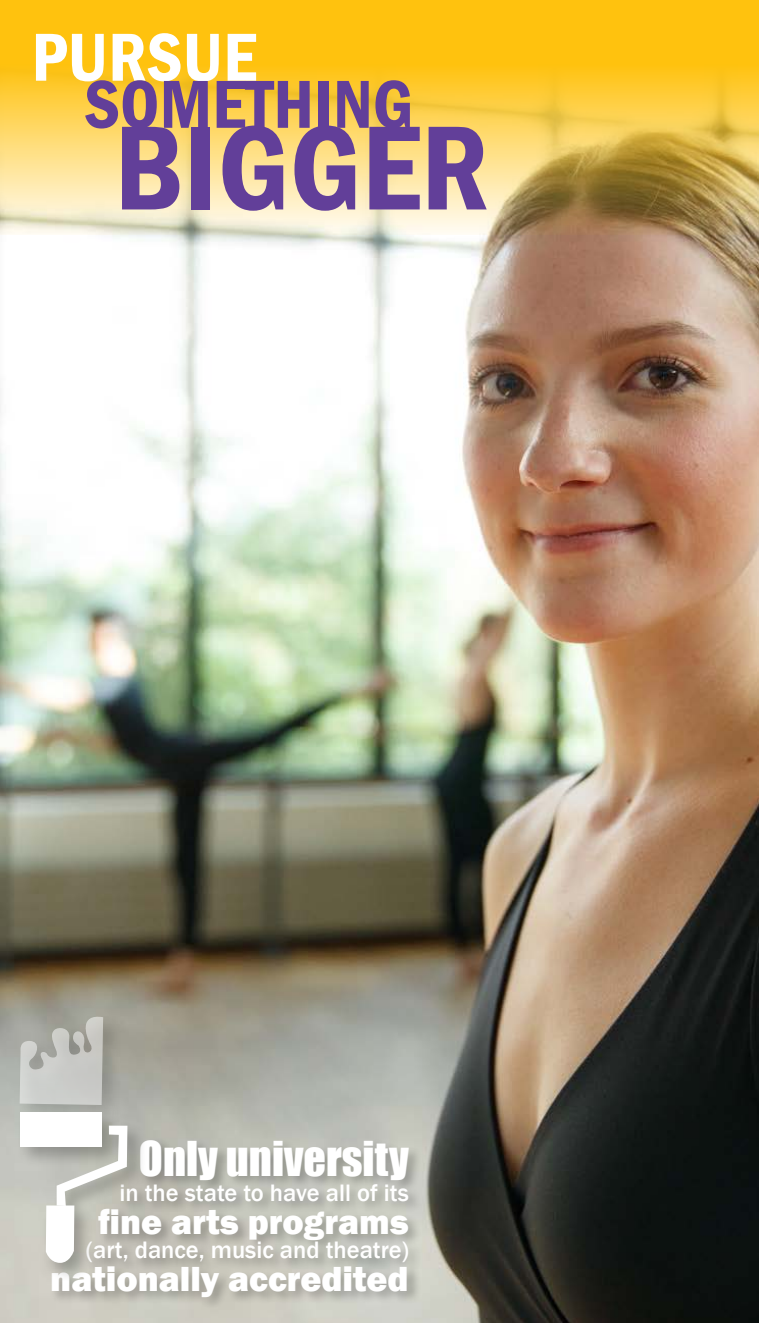
<style>
.page{position:relative;width:759px;height:1323px;background:#fff}
.page>*{position:absolute;margin:0;border:0;box-sizing:border-box;transform-origin:0 0}
.t1{font:600 condensed 124.08px "Franklin Gothic";color:#623f99}
.t2{font:600 condensed 70.35px "Franklin Gothic";color:#623f99}
.t3{font:600 condensed 70.35px "Franklin Gothic";color:#fff}
.t4{font:44.1px "Impact";color:#fff}
.t5{font:800 35.88px "Franklin Gothic";color:#fff}
.t6{font:500 24.5px "Franklin Gothic";color:#fff}
</style>
<div class="page">
<img style="left:0;top:234px;width:759px;height:1089px">
<svg style="left:0;top:0;width:759px;height:234px;background:#f1c851"></svg>
<div style="left:50px;top:1138px;width:372px;height:172px;background:#000;opacity:.25"></div>
<div style="left:16px;top:1013px;width:132px;height:270px;background:#000;opacity:.25"></div>
<div style="left:20px;top:1113px;width:82px;height:34px;background:#fff"></div>
<svg style="left:46px;top:1126px;width:81px;height:137px"></svg>
<svg style="left:19px;top:1013px;width:84px;height:92px;background:#bdbeb9"></svg>
<h2 class="t3" style="left:32px;top:10px;width:227px">PURSUE</h2>
<h2 class="t2" style="left:84px;top:57px;width:331px">SOMETHING</h2>
<h1 class="t1" style="left:114px;top:85px;width:375px">BIGGER</h1>
<h3 class="t4" style="left:139px;top:1125px;width:271px">Only university</h3>
<p class="t6" style="left:119px;top:1178px;width:291px">in the state to have all of its</p>
<h3 class="t5" style="left:98px;top:1198px;width:312px">fine arts programs</h3>
<p class="t6" style="left:86px;top:1235px;width:324px">(art, dance, music and theatre)</p>
<h3 class="t5" style="left:50px;top:1255px;width:360px">nationally accredited</h3>
</div>
